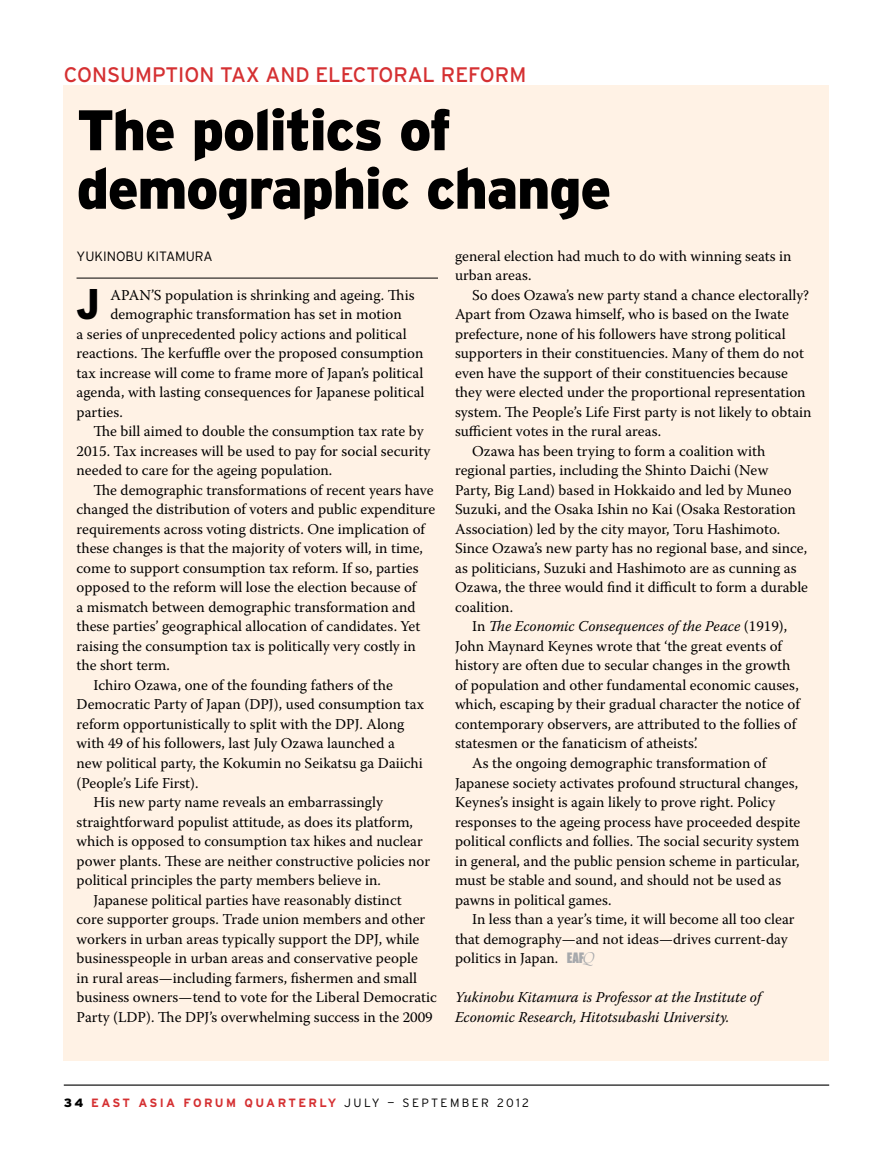
<style>
.page{position:relative;width:893px;height:1170px;background:#fff}
.page>*{position:absolute;margin:0;border:0;box-sizing:border-box;transform-origin:0 0}
.t1{font:900 57px/58.5px "Interstate";letter-spacing:-.025em;color:#000}
.t2{font:900 condensed 42.9px "Interstate";color:#000}
.t3{font:21px "Interstate";color:#d53032}
.t4{font:15px/19.5px "Warnock Pro";color:#000}
.t5{font:italic 15px/19.5px "Warnock Pro";color:#000}
.t6{font:15px "Interstate Ultra Black Comp";color:#a7a9ac}
.t7{font:300 13.5px "Interstate";color:#000}
.t8{font:700 12px "Interstate";letter-spacing:.2em;color:#d53032}
.s1{font-style:normal}
.s2{font-family:"Bernhard Mod SBOP";font-style:italic;font-size:16.5px}
.s3{font-weight:900;color:#000}
.s4{font-weight:300;color:#000}
</style>
<div class="page">
<hr style="left:64px;top:1084px;width:765px;height:1px;background:#000">
<div style="left:64px;top:85px;width:765px;height:975px;background:#fff2e5"></div>
<hr style="left:77px;top:278px;width:361px;height:1px;background:#000">
<h3 class="t3" style="left:64px;top:62px;width:464px">CONSUMPTION TAX AN D ELECTORAL REFORM</h3>
<h1 class="t1" style="left:77px;top:100px;width:536px">The politics of demographic change</h1>
<p class="t7" style="left:77px;top:248px;width:109px">YUKINOBU KITAMUR</p>
<p class="t7" style="left:204px;top:248px;width:11px">A</p>
<h2 class="t2" style="left:77px;top:278px;width:24px">J</h2>
<p class="t4" style="left:110px;top:285px;width:306px">APAN’S population is shrinking and ageing. This</p>
<p class="t4" style="left:455px;top:246px;width:338px">general election had much to do with winning seats in urban areas.</p>
<p class="t4" style="left:472px;top:285px;width:339px">So does Ozawa’s new party stand a chance electorally?</p>
<p class="t4" style="left:455px;top:304px;width:335px">Apart from Ozawa himself, who is based on the Iwate</p>
<p class="t4" style="left:455px;top:324px;width:332px">prefecture, none of his followers have strong political</p>
<p class="t4" style="left:455px;top:343px;width:350px">supporters in their constituencies. Many of them do not</p>
<p class="t4" style="left:455px;top:363px;width:334px">even have the support of their constituencies because</p>
<p class="t4" style="left:455px;top:382px;width:352px">they were elected under the proportional representation</p>
<p class="t4" style="left:455px;top:402px;width:358px">system. The People’s Life First party is not likely to obtain</p>
<p class="t4" style="left:455px;top:421px;width:208px">sufficient votes in the rural areas.</p>
<p class="t4" style="left:472px;top:441px;width:295px">Ozawa has been trying to form a coalition with</p>
<p class="t4" style="left:455px;top:460px;width:315px">regional parties, including the Shinto Daichi (New</p>
<p class="t4" style="left:455px;top:480px;width:338px">Party, Big Land) based in Hokkaido and led by Muneo</p>
<p class="t4" style="left:455px;top:499px;width:342px">Suzuki, and the Osaka Ishin no Kai (Osaka Restoration</p>
<p class="t4" style="left:455px;top:519px;width:327px">Association) led by the city mayor, Toru Hashimoto.</p>
<p class="t4" style="left:455px;top:538px;width:354px">Since Ozawa’s new party has no regional base, and since,</p>
<p class="t4" style="left:455px;top:558px;width:343px">as politicians, Suzuki and Hashimoto are as cunning as</p>
<p class="t4" style="left:455px;top:577px;width:355px">Ozawa, the three would find it difficult to form a durable</p>
<p class="t4" style="left:455px;top:597px;width:60px">coalition.</p>
<p class="t5" style="left:472px;top:616px;width:317px"><span class="s1">In</span> The Economic Consequences of the Peace <span class="s1">(1919),</span></p>
<p class="t4" style="left:455px;top:636px;width:328px">John Maynard Keynes wrote that ‘the great events of</p>
<p class="t4" style="left:455px;top:655px;width:337px">history are often due to secular changes in the growth</p>
<p class="t4" style="left:455px;top:675px;width:345px">of population and other fundamental economic causes,</p>
<p class="t4" style="left:455px;top:694px;width:346px">which, escaping by their gradual character the notice of</p>
<p class="t4" style="left:455px;top:714px;width:343px">contemporary observers, are attributed to the follies of</p>
<p class="t4" style="left:455px;top:733px;width:244px">statesmen or the fanaticism of atheists’.</p>
<p class="t4" style="left:472px;top:753px;width:296px">As the ongoing demographic transformation of</p>
<p class="t4" style="left:455px;top:772px;width:345px">Japanese society activates profound structural changes,</p>
<p class="t4" style="left:455px;top:792px;width:322px">Keynes’s insight is again likely to prove right. Policy</p>
<p class="t4" style="left:455px;top:811px;width:347px">responses to the ageing process have proceeded despite</p>
<p class="t4" style="left:455px;top:831px;width:346px">political conflicts and follies. The social security system</p>
<p class="t4" style="left:455px;top:850px;width:346px">in general, and the public pension scheme in particular,</p>
<p class="t4" style="left:455px;top:870px;width:328px">must be stable and sound, and should not be used as</p>
<p class="t4" style="left:455px;top:889px;width:158px">pawns in political games.</p>
<p class="t4" style="left:472px;top:909px;width:324px">In less than a year’s time, it will become all too clear</p>
<p class="t4" style="left:455px;top:928px;width:334px">that demography—and not ideas—drives current-day</p>
<p class="t4" style="left:455px;top:948px;width:105px">politics in Japan.</p>
<p class="t5" style="left:455px;top:987px;width:308px">Yukinobu Kitamura is Professor at the Institute of<br>Economic Research, Hitotsubashi University.</p>
<p class="t4" style="left:110px;top:304px;width:293px">demographic transformation has set in motion</p>
<p class="t4" style="left:77px;top:324px;width:332px">a series of unprecedented policy actions and political</p>
<p class="t4" style="left:77px;top:343px;width:348px">reactions. The kerfuffle over the proposed consumption</p>
<p class="t4" style="left:77px;top:363px;width:348px">tax increase will come to frame more of Japan’s political</p>
<p class="t4" style="left:77px;top:382px;width:349px">agenda, with lasting consequences for Japanese political</p>
<p class="t4" style="left:77px;top:402px;width:48px">parties.</p>
<p class="t4" style="left:94px;top:421px;width:332px">The bill aimed to double the consumption tax rate by</p>
<p class="t4" style="left:77px;top:441px;width:356px">2015. Tax increases will be used to pay for social security</p>
<p class="t4" style="left:77px;top:460px;width:257px">needed to care for the ageing population.</p>
<p class="t4" style="left:94px;top:480px;width:341px">The demographic transformations of recent years have</p>
<p class="t4" style="left:77px;top:499px;width:360px">changed the distribution of voters and public expenditure</p>
<p class="t4" style="left:77px;top:519px;width:350px">requirements across voting districts. One implication of</p>
<p class="t4" style="left:77px;top:538px;width:348px">these changes is that the majority of voters will, in time,</p>
<p class="t4" style="left:77px;top:558px;width:344px">come to support consumption tax reform. If so, parties</p>
<p class="t4" style="left:77px;top:577px;width:341px">opposed to the reform will lose the election because of</p>
<p class="t4" style="left:77px;top:597px;width:340px">a mismatch between demographic transformation and</p>
<p class="t4" style="left:77px;top:616px;width:345px">these parties’ geographical allocation of candidates. Yet</p>
<p class="t4" style="left:77px;top:636px;width:341px">raising the consumption tax is politically very costly in</p>
<p class="t4" style="left:77px;top:655px;width:95px">the short term.</p>
<p class="t4" style="left:94px;top:675px;width:301px">Ichiro Ozawa, one of the founding fathers of the</p>
<p class="t4" style="left:77px;top:694px;width:349px">Democratic Party of Japan (DPJ), used consumption tax</p>
<p class="t4" style="left:77px;top:714px;width:329px">reform opportunistically to split with the DPJ. Along</p>
<p class="t4" style="left:77px;top:733px;width:320px">with 49 of his followers, last July Ozawa launched a</p>
<p class="t4" style="left:77px;top:753px;width:348px">new political party, the Kokumin no Seikatsu ga Daiichi</p>
<p class="t4" style="left:77px;top:772px;width:124px">(People’s Life First).</p>
<p class="t4" style="left:94px;top:792px;width:291px">His new party name reveals an embarrassingly</p>
<p class="t4" style="left:77px;top:811px;width:338px">straightforward populist attitude, as does its platform,</p>
<p class="t4" style="left:77px;top:831px;width:348px">which is opposed to consumption tax hikes and nuclear</p>
<p class="t4" style="left:77px;top:850px;width:355px">power plants. These are neither constructive policies nor</p>
<p class="t4" style="left:77px;top:870px;width:306px">political principles the party members believe in.</p>
<p class="t4" style="left:94px;top:889px;width:310px">Japanese political parties have reasonably distinct</p>
<p class="t4" style="left:77px;top:909px;width:350px">core supporter groups. Trade union members and other</p>
<p class="t4" style="left:77px;top:928px;width:344px">workers in urban areas typically support the DPJ, while</p>
<p class="t4" style="left:77px;top:948px;width:343px">businesspeople in urban areas and conservative people</p>
<p class="t4" style="left:77px;top:967px;width:342px">in rural areas—including farmers, fishermen and small</p>
<p class="t4" style="left:77px;top:987px;width:362px">business owners—tend to vote for the Liberal Democratic</p>
<p class="t4" style="left:77px;top:1006px;width:358px">Party (LD P). The DPJ’s overwhelming success in the 2009</p>
<p class="t6" style="left:567px;top:948px;width:29px">EAF<span class="s2">Q</span></p>
<p class="t8" style="left:64px;top:1095px;width:467px"><span class="s3">34</span> EAST ASIA FORUM QUARTERLY <span class="s4">JULY — SEPTEMBER 2012</span></p>
</div>
